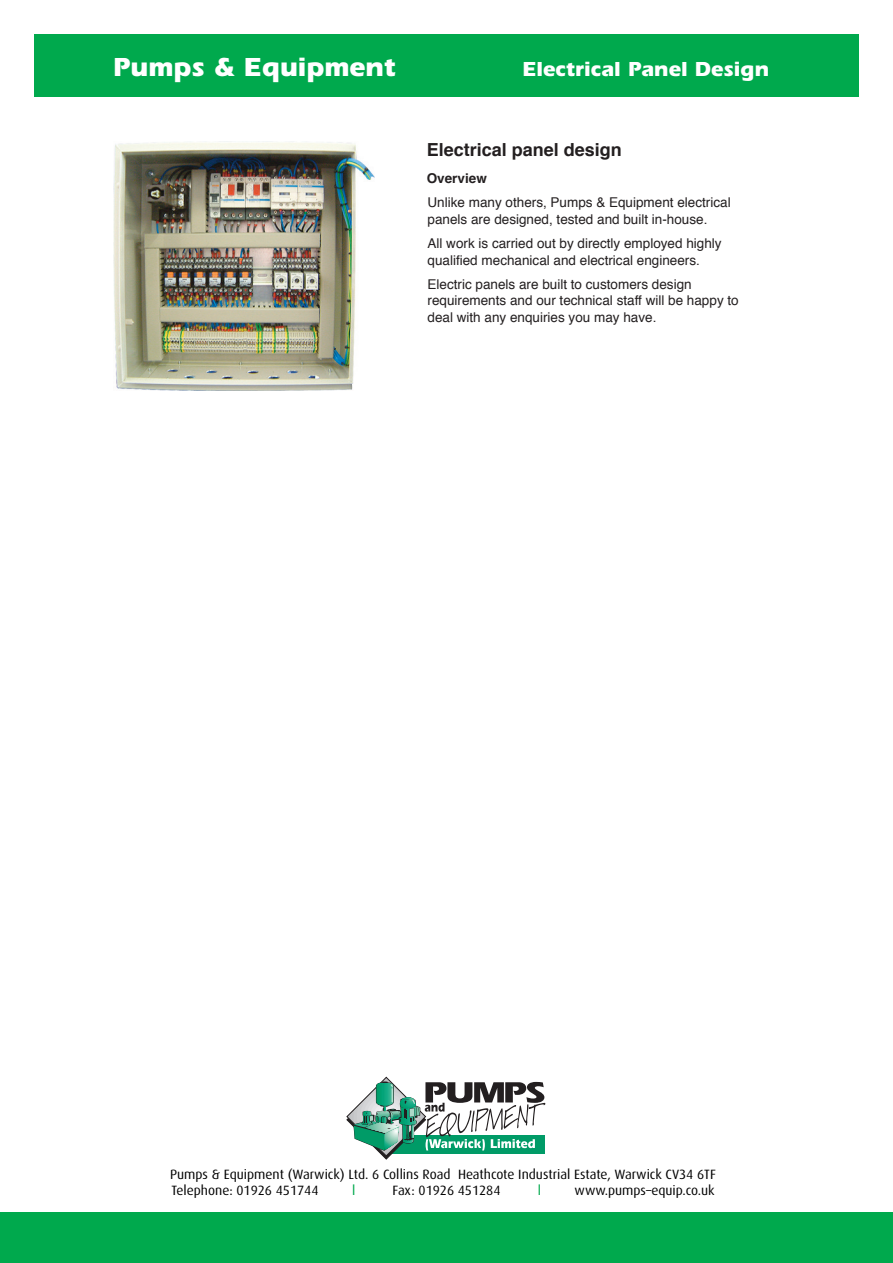
<style>
.page{position:relative;width:893px;height:1263px;background:#fff}
.page>*{position:absolute;margin:0;border:0;box-sizing:border-box;transform-origin:0 0}
.t1{font:700 27px "Itc Eras";color:#fff}
.t2{font:700 21px "Itc Eras";color:#fff}
.t3{font:700 18px "Helvetica";color:#231f20}
.t4{font:13.5px/16.2px "Helvetica";color:#231f20}
.t5{font:13.5px/16.2px "Dax";color:#000}
.t6{font:700 13.5px "Helvetica";color:#231f20}
.t7{font:13.5px "Dax";color:#00a94d}
</style>
<div class="page">
<div style="left:0;top:1212px;width:893px;height:51px;background:#00a94d"></div>
<div style="left:34px;top:34px;width:825px;height:62px;background:#00a94d"></div>
<img style="left:113px;top:141px;width:262px;height:250px">
<svg style="left:346px;top:1077px;width:199px;height:82px"></svg>
<h1 class="t1" style="left:113px;top:57px;width:284px">Pumps &amp; Equipment</h1>
<h2 class="t2" style="left:522px;top:62px;width:248px">Electrical Panel Design</h2>
<h3 class="t3" style="left:427px;top:142px;width:197px">Electrical panel design</h3>
<p class="t6" style="left:427px;top:172px;width:62px">Overview</p>
<p class="t4" style="left:428px;top:196px;width:305px">Unlike many others, Pumps &amp; Equipment electrical panels are designed, tested and built in-house.</p>
<p class="t4" style="left:428px;top:237px;width:296px">All work is carried out by directly employed highly qualified mechanical and electrical engineers.</p>
<p class="t4" style="left:428px;top:277px;width:313px">Electric panels are built to customers design requirements and our technical staff will be happy to deal with any enquiries you may have.</p>
<p class="t5" style="left:170px;top:1167px;width:547px">Pumps &amp; Equipment (Warwick) Ltd. 6 Collins Road Heathcote Industrial Estate, Warwick CV34 6TF<br>Telephone: 01926 451744</p>
<p class="t7" style="left:352px;top:1185px;width:5px">l</p>
<p class="t5" style="left:393px;top:1183px;width:109px">Fax: 01926 451284</p>
<p class="t7" style="left:538px;top:1185px;width:5px">l</p>
<p class="t5" style="left:575px;top:1183px;width:142px">www.pumps–equip.co.uk</p>
</div>
